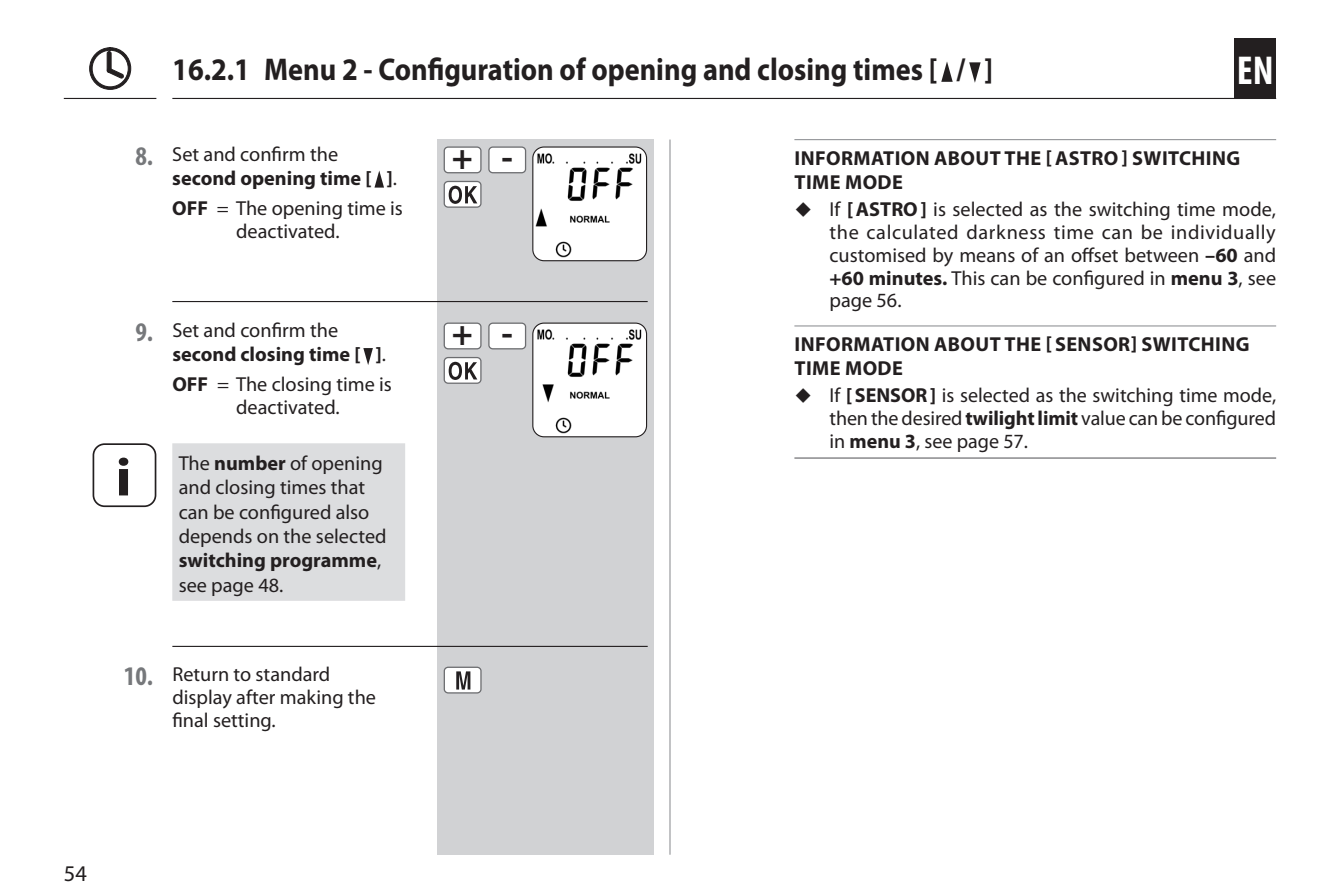
<style>
.page{position:relative;width:1340px;height:893px;background:#fff}
.page>*{position:absolute;margin:0;border:0;box-sizing:border-box;transform-origin:0 0}
.INFO-Icon{font:700 54px "Myriad Pro";color:#231f20;scale:1.1 1}
.t1{font:700 condensed 40.5px "Myriad Pro";color:#fff}
.t2{font:700 35.32px "Myriad Pro";color:#231f20}
.Kap__ab_1_1_1_-_EN{font:700 31.5px "Myriad Pro";color:#231f20;scale:.9 1}
.t3{font:22.5px "Myriad Pro";color:#231f20}
.Nützliche_Infos_-_EN{font:20.25px/22.9px "Myriad Pro";color:#231f20;text-align:justify}
.HINWEIS_WICHTIG_-_EN{font:700 20.25px/24.3px "Myriad Pro";letter-spacing:.02em;color:#231f20}
.HINWEIS_WICHTIG_-_EN-2{font:700 20.25px/24.3px "Myriad Pro";color:#231f20}
.s1{font-stretch:condensed;font-size:27px;color:#76787b}
.s2{font-weight:400}
.s3{font-weight:700}
.s4{font-weight:700;font-stretch:condensed;font-size:27px;color:#76787b}
</style>
<div class="page">
<hr style="left:172px;top:98px;width:1104px;height:1px;background:#231f20">
<hr style="left:64px;top:98px;width:92px;height:1px;background:#231f20">
<hr style="left:669px;top:140px;width:1px;height:715px;background:#939598">
<div style="left:437px;top:140px;width:217px;height:715px;background:#d1d2d4"></div>
<div style="left:1234px;top:38px;width:42px;height:61px;background:#231f20"></div>
<div style="left:444px;top:667px;width:37px;height:26px;background:#fff;border-radius:4px"></div>
<div style="left:443px;top:667px;width:38px;height:26px;border:1px solid #6c6d70;border-radius:4px"></div>
<svg style="left:456px;top:671px;width:14px;height:18px"></svg>
<hr style="left:172px;top:301px;width:475px;height:1px;background:#231f20">
<hr style="left:172px;top:646px;width:475px;height:1px;background:#231f20">
<div style="left:444px;top:147px;width:37px;height:26px;background:#fff;border-radius:4px"></div>
<div style="left:443px;top:146px;width:38px;height:27px;border:1px solid #6c6d70;border-radius:4px"></div>
<div style="left:489px;top:147px;width:36px;height:26px;background:#fff;border-radius:4px"></div>
<div style="left:488px;top:146px;width:38px;height:27px;border:1px solid #6c6d70;border-radius:4px"></div>
<div style="left:444px;top:181px;width:37px;height:26px;background:#fff;border-radius:4px"></div>
<div style="left:443px;top:181px;width:38px;height:27px;border:1px solid #6c6d70;border-radius:4px"></div>
<svg style="left:448px;top:186px;width:29px;height:18px"></svg>
<div style="left:444px;top:323px;width:37px;height:26px;background:#fff;border-radius:4px"></div>
<div style="left:443px;top:322px;width:38px;height:27px;border:1px solid #6c6d70;border-radius:4px"></div>
<div style="left:489px;top:323px;width:36px;height:26px;background:#fff;border-radius:4px"></div>
<div style="left:488px;top:322px;width:38px;height:27px;border:1px solid #6c6d70;border-radius:4px"></div>
<div style="left:444px;top:358px;width:37px;height:25px;background:#fff;border-radius:4px"></div>
<div style="left:443px;top:357px;width:38px;height:27px;border:1px solid #6c6d70;border-radius:4px"></div>
<svg style="left:448px;top:362px;width:29px;height:18px"></svg>
<img style="left:533px;top:148px;width:113px;height:113px">
<div style="left:532px;top:146px;width:115px;height:115px;border:1px solid #231f20;border-radius:11px"></div>
<img style="left:533px;top:323px;width:113px;height:114px">
<div style="left:532px;top:323px;width:115px;height:114px;border:1px solid #231f20;border-radius:11px"></div>
<svg style="left:90px;top:48px;width:41px;height:41px"></svg>
<hr style="left:794px;top:139px;width:482px;height:1px;background:#939598">
<hr style="left:794px;top:325px;width:482px;height:1px;background:#939598">
<hr style="left:794px;top:457px;width:482px;height:2px;background:#636366">
<svg style="left:941px;top:61px;width:11px;height:21px"></svg>
<svg style="left:969px;top:62px;width:11px;height:21px"></svg>
<svg style="left:374px;top:171px;width:10px;height:17px"></svg>
<svg style="left:363px;top:348px;width:10px;height:17px"></svg>
<div style="left:172px;top:443px;width:233px;height:158px;background:#dcdddf"></div>
<div style="left:93px;top:443px;width:63px;height:64px;border:2px solid #231f20;border-radius:11px"></div>
<p class="Kap__ab_1_1_1_-_EN" style="left:172px;top:52px;width:913px">16.2.1 Menu 2 - Configuration of opening and closing times [ / ]</p>
<h2 class="t1" style="left:1236px;top:48px;width:38px">EN</h2>
<p class="HINWEIS_WICHTIG_-_EN-2" style="left:172px;top:142px;width:226px;text-indent:-37px"><span class="s1">8.</span> <span class="s2">Set and confirm the </span>second opening time [ ]<span class="s2">.</span></p>
<p class="Nützliche_Infos_-_EN" style="left:172px;top:197px;width:232px;text-align:center"><span class="s3">OFF</span> = The opening time is deactivated.</p>
<p class="HINWEIS_WICHTIG_-_EN-2" style="left:172px;top:318px;width:215px;text-indent:-37px"><span class="s1">9.</span> <span class="s2">Set and confirm the </span>second closing time [ ]<span class="s2">.</span></p>
<p class="Nützliche_Infos_-_EN" style="left:172px;top:374px;width:221px;text-align:center"><span class="s3">OFF</span> = The closing time is deactivated.</p>
<p class="INFO-Icon" style="left:115px;top:447px;width:16px">i</p>
<p class="Nützliche_Infos_-_EN" style="left:179px;top:451px;width:209px;line-height:24.3px;text-align:left">The <span class="s3">number</span> of opening and closing times that can be configured also depends on the selected <span class="s3">switching programme</span>, see page 48.</p>
<p class="Nützliche_Infos_-_EN" style="left:172px;top:663px;width:205px;text-align:left;text-indent:-48px"><span class="s4">10.</span> Return to standard display after making the final setting.</p>
<p class="t2" style="left:452px;top:134px;width:23px">+</p>
<p class="t2" style="left:501px;top:134px;width:13px">-</p>
<p class="t2" style="left:452px;top:310px;width:23px">+</p>
<p class="t2" style="left:501px;top:310px;width:13px">-</p>
<p class="HINWEIS_WICHTIG_-_EN" style="left:794px;top:146px;width:447px">INFORMATION ABOUT THE [ASTRO ] SWITCHING<br>TIME MODE</p>
<p class="Nützliche_Infos_-_EN" style="left:829px;top:198px;width:448px">If <span class="s3">[ASTRO]</span> is selected as the switching time mode, the calculated darkness time can be individually customised by means of an offset between <span class="s3">–60</span> and <span class="s3">+60 minutes.</span> This can be configured in <span class="s3">menu 3</span>, see page 56.</p>
<p class="HINWEIS_WICHTIG_-_EN" style="left:794px;top:332px;width:456px">INFORMATION ABOUT THE [ SENSOR] SWITCHING<br>TIME MODE</p>
<p class="Nützliche_Infos_-_EN" style="left:829px;top:384px;width:448px">If <span class="s3">[SENSOR]</span> is selected as the switching time mode, then the desired <span class="s3">twilight limit</span> value can be configured in <span class="s3">menu 3</span>, see page 57.</p>
<p class="t3" style="left:64px;top:861px;width:25px">54</p>
</div>
